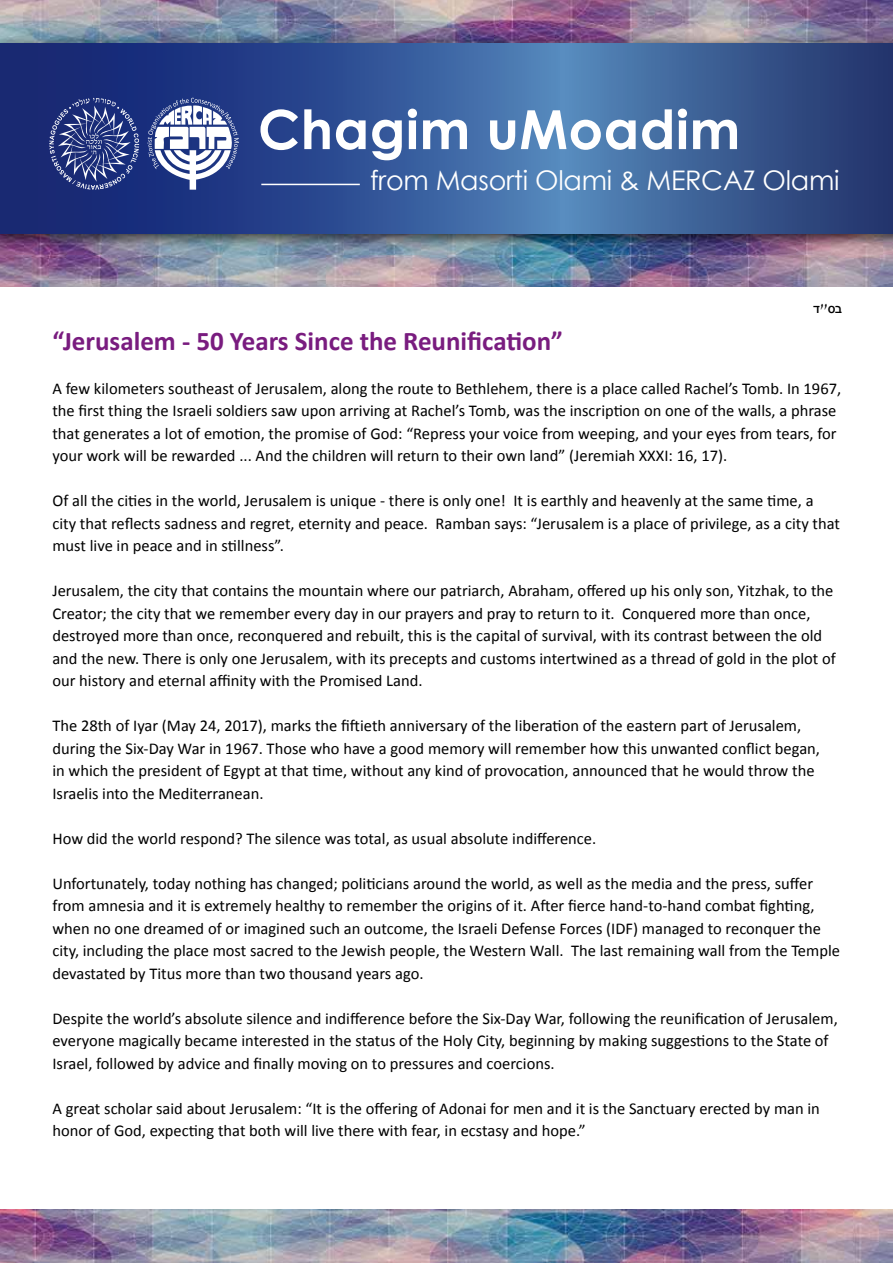
<style>
.page{position:relative;width:893px;height:1263px;background:#fff}
.page>*{position:absolute;margin:0;border:0;box-sizing:border-box;transform-origin:0 0}
.t1{font:700 54px "Century Gothic";letter-spacing:.01em;color:#fff}
.t2{font:700 27px "Calibri";color:#791c7f}
.t3{font:27px "Century Gothic";letter-spacing:-.01em;color:#fff}
.t4{font:500 18px "Win Soft Pro";color:#000}
.t5{font:16.5px/22.5px "Calibri";color:#000}
.s1{font-family:"David";font-weight:400}
</style>
<div class="page">
<img style="left:0;top:1209px;width:893px;height:54px">
<img style="left:0;top:0;width:893px;height:287px">
<img style="left:745px;top:28px;width:148px;height:227px">
<img style="left:0;top:28px;width:745px;height:16px">
<img style="left:0;top:233px;width:745px;height:22px">
<svg style="left:0;top:44px;width:893px;height:189px;background:#335492"></svg>
<svg style="left:49px;top:98px;width:90px;height:92px;background:#3d4d8d"></svg>
<svg style="left:147px;top:98px;width:92px;height:92px"></svg>
<hr style="left:261px;top:184px;width:99px;height:1px;background:#fff">
<h1 class="t1" style="left:258px;top:89px;width:484px">Chagim uMoadim</h1>
<h2 class="t3" style="left:370px;top:162px;width:471px">from Masorti Olami &amp; MERCAZ Olami</h2>
<p class="t4" style="left:813px;top:296px;width:30px">בס<span class="s1">"</span>ד</p>
<h2 class="t2" style="left:52px;top:324px;width:512px">“Jerusalem - 50 Years Since the Reunification“</h2>
<p class="t5" style="left:52px;top:377px;width:790px">A few kilometers southeast of Jerusalem, along the route to Bethlehem, there is a place called Rachel s’ Tomb In. 1967, the first thing the Israeli soldiers saw upon arriving at Rachel s’ Tomb, was the inscription on one of the walls a, phrase that generates a lot of emotion, the promise of God “: Repress your voice from weeping, and your eyes from tears, for your work will be rewarded ... And the children will return to their own land” (Jeremiah XXXI: 16, 17 .(</p>
<p class="t5" style="left:513px;top:489px;width:302px">isIt earthly and heavenly at the same time a,</p>
<p class="t5" style="left:436px;top:489px;width:406px;text-indent:-383px">Of all the cities in the world, Jerusalem is unique - there is only one!<br>Ramban says “: Jerusalem is a place of privilege, as a city that</p>
<p class="t5" style="left:52px;top:512px;width:377px">city that reflects sadness and regret, eternity and peace. must live in peace and in stillness .“</p>
<p class="t5" style="left:622px;top:579px;width:213px;text-indent:-570px">Jerusalem, the city that contains the mountain where our patriarch, Abraham, offered up his only son, Yitzhak to, the<br>Conquered more than once,</p>
<p class="t5" style="left:52px;top:602px;width:785px">Creator; the city that we remember every day in our prayers and pray to return to .i t<br>destroyed more than once, reconquered and rebuilt, this is the capital of survival, with its contrast between the old and the new. There is only one Jerusalem, with its precepts and customs intertwined as a thread of gold in the plot of our history and eternal affinity with the Promised Land.</p>
<p class="t5" style="left:52px;top:715px;width:769px">The 28th of Iyar (May 24, 2017 ,) marks the fiftieth anniversary of the liberation of the eastern part of Jerusalem, during the Six-Day War in 1967. Those who have a good memory will remember how this unwanted conflict began, in which the president of Egypt at that time, without any kind of provocation, announced that he would throw the Israelis into the Mediterranean.</p>
<p class="t5" style="left:52px;top:827px;width:545px">How did the world respond? The silence was total, as usual absolute indifference.</p>
<p class="t5" style="left:52px;top:872px;width:762px">Unfortunately, today nothing has changed; politicians around the world, as well as the media and the press, suffer</p>
<p class="t5" style="left:52px;top:895px;width:763px">from amnesia and isit extremely healthy to remember the origins of .i t After fierce hand-to-hand combat fighting,</p>
<p class="t5" style="left:52px;top:917px;width:770px">when no one dreamed of or imagined such an outcome, the Israeli Defense Forces (IDF) managed to reconquer the</p>
<p class="t5" style="left:571px;top:940px;width:270px">The last remaining wall from the Temple</p>
<p class="t5" style="left:52px;top:940px;width:513px">city, including the place most sacred to the Jewish people, the Western Wall. devastated by Titus more than two thousand years ago.</p>
<p class="t5" style="left:52px;top:1007px;width:787px">Despite the world s’ absolute silence and indifference before the Six-Day War, following the reunification of Jerusalem, everyone magically became interested in the status of the Holy City, beginning by making suggestions to the State of<br>Israel, followed by advice and finally moving on to pressures and coercions.</p>
<p class="t5" style="left:52px;top:1097px;width:769px">A great scholar said about Jerusalem “: isIt the offering of Adonai for men and isit the Sanctuary erected by man in honor of God, expecting that both will live there with fear in, ecstasy and hope “.</p>
</div>
